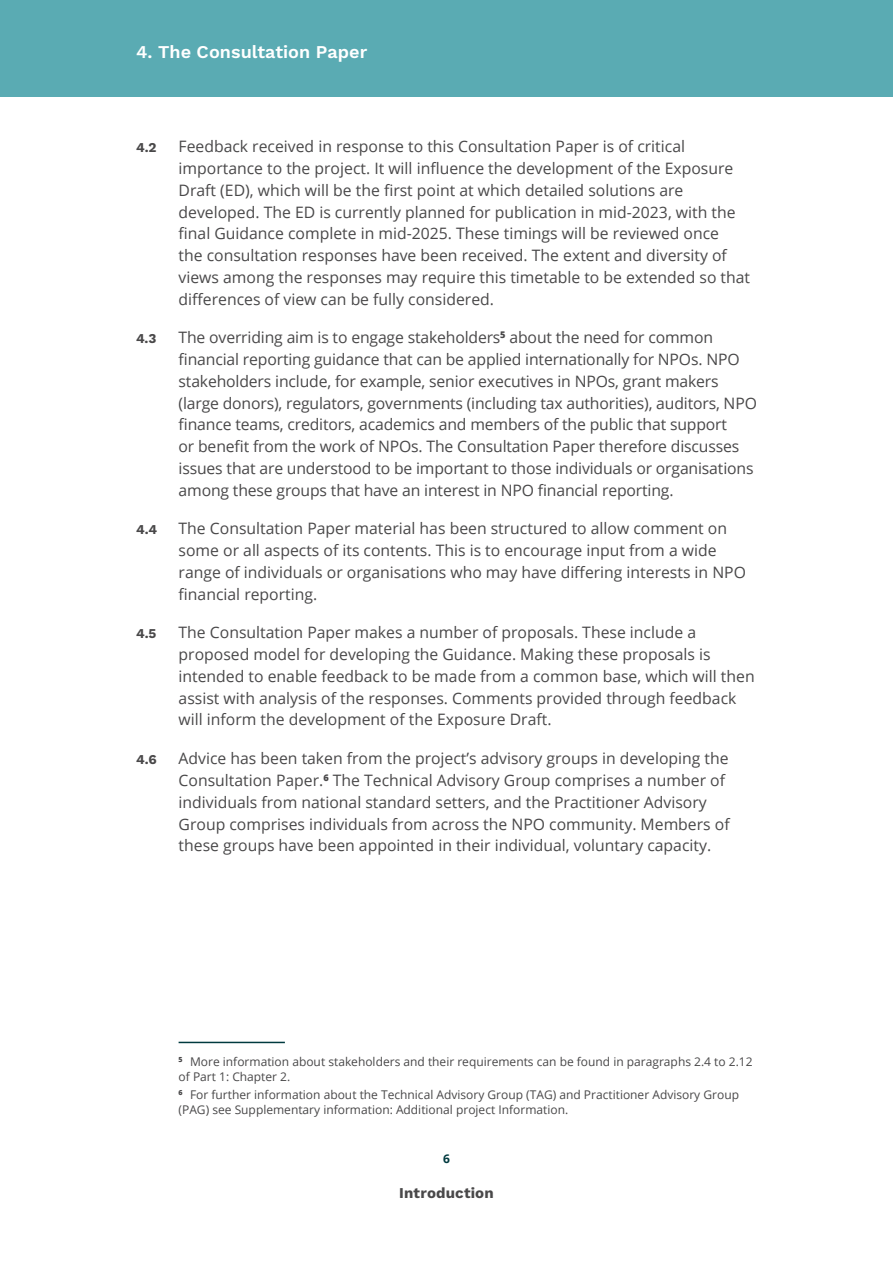
<style>
.page{position:relative;width:893px;height:1263px;background:#fff}
.page>*{position:absolute;margin:0;border:0;box-sizing:border-box;transform-origin:0 0}
.t1{font:600 18px "Work Sans";color:#fff}
.t2{font:15.75px/21.8px "Open Sans";color:#494849}
.t3{font:700 15px "Work Sans";letter-spacing:.01em;color:#494849}
.t4{font:700 13.5px "Work Sans";color:#494849}
.t5{font:12px/15px "Open Sans";color:#494849}
.t6{font:700 12px "Open Sans";color:#003a3f}
</style>
<div class="page">
<div style="left:0;top:0;width:893px;height:97px;background:#5aabb3"></div>
<hr style="left:179px;top:1042px;width:106px;height:1px;background:#003a3f">
<p class="t1" style="left:136px;top:41px;width:233px">4. The Consultation Paper</p>
<p class="t4" style="left:136px;top:140px;width:22px">4.2</p>
<p class="t2" style="left:179px;top:135px;width:573px">Feedback received in response to this Consultation Paper is of critical importance to the project. It will influence the development of the Exposure Draft (ED), which will be the first point at which detailed solutions are developed. The ED is currently planned for publication in mid-2023, with the final Guidance complete in mid-2025. These timings will be reviewed once<br>the consultation responses have been received. The extent and diversity of views among the responses may require this timetable to be extended so that differences of view can be fully considered.</p>
<p class="t4" style="left:136px;top:331px;width:22px">4.3</p>
<p class="t2" style="left:179px;top:326px;width:580px">The overriding aim is to engage stakeholders<sup>5</sup> about the need for common financial reporting guidance that can be applied internationally for NPOs. NPO stakeholders include, for example, senior executives in NPOs, grant makers (large donors), regulators, governments (including tax authorities), auditors, NPO finance teams, creditors, academics and members of the public that support<br>or benefit from the work of NPOs. The Consultation Paper therefore discusses issues that are understood to be important to those individuals or organisations among these groups that have an interest in NPO financial reporting.</p>
<p class="t4" style="left:136px;top:522px;width:23px">4.4</p>
<p class="t2" style="left:179px;top:517px;width:569px">The Consultation Paper material has been structured to allow comment on some or all aspects of its contents. This is to encourage input from a wide range of individuals or organisations who may have differing interests in NPO financial reporting.</p>
<p class="t4" style="left:136px;top:626px;width:22px">4.5</p>
<p class="t2" style="left:179px;top:621px;width:578px">The Consultation Paper makes a number of proposals. These include a proposed model for developing the Guidance. Making these proposals is intended to enable feedback to be made from a common base, which will then assist with analysis of the responses. Comments provided through feedback will inform the development of the Exposure Draft.</p>
<p class="t4" style="left:136px;top:752px;width:22px">4.6</p>
<p class="t2" style="left:179px;top:747px;width:553px">Advice has been taken from the project’s advisory groups in developing the Consultation Paper.<sup>6</sup> The Technical Advisory Group comprises a number of individuals from national standard setters, and the Practitioner Advisory Group comprises individuals from across the NPO community. Members of these groups have been appointed in their individual, voluntary capacity.</p>
<p class="t5" style="left:179px;top:1054px;width:576px"><sup>5</sup> More information about stakeholders and their requirements can be found in paragraphs 2.4 to 2.12 of Part 1: Chapter 2.</p>
<p class="t5" style="left:179px;top:1087px;width:562px"><sup>6</sup> For further information about the Technical Advisory Group (TAG) and Practitioner Advisory Group (PAG) see Supplementary information: Additional project Information.</p>
<p class="t6" style="left:443px;top:1150px;width:8px">6</p>
<p class="t3" style="left:399px;top:1184px;width:96px">Introduction</p>
</div>
